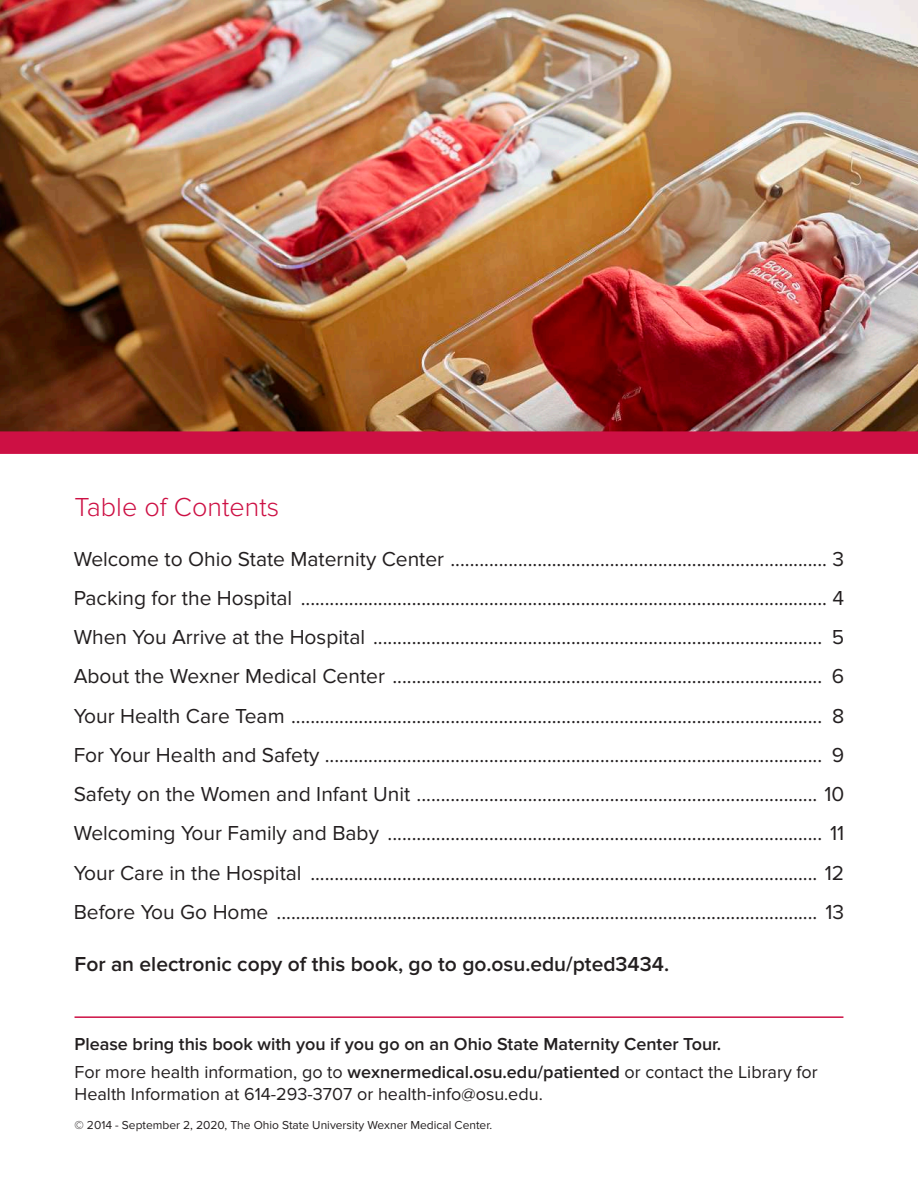
<style>
.page{position:relative;width:918px;height:1188px;background:#fff}
.page>*{position:absolute;margin:0;border:0;box-sizing:border-box;transform-origin:0 0}
.t1{font:300 27px "Proxima Nova";color:#cd1044}
.t2{font:21px/39.3px "Proxima Nova";color:#231f20;text-align:justify}
.t3{font:600 21px "Proxima Nova";color:#231f20}
.t4{font:600 18px/28.3px "Proxima Nova";color:#231f20}
.t5{font:18px "Proxima Nova";color:#231f20}
.t6{font:12px "Proxima Nova";color:#231f20}
.s1{font-weight:400}
</style>
<div class="page">
<hr style="left:75px;top:1016px;width:768px;height:2px;background:#cd1044">
<img style="left:0;top:0;width:918px;height:431px">
<div style="left:0;top:431px;width:918px;height:23px;background:#cd1044"></div>
<p class="t1" style="left:74px;top:492px;width:206px">Table of Contents</p>
<p class="t2" style="left:74px;top:539px;width:772px">Welcome to Ohio State Maternity Center .............................................................................. 3<br>Packing for the Hospital ............................................................................................................. 4<br>When You Arrive at the Hospital ............................................................................................. 5<br>About the Wexner Medical Center ......................................................................................... 6<br>Your Health Care Team .............................................................................................................. 8<br>For Your Health and Safety ....................................................................................................... 9<br>Safety on the Women and Infant Unit ................................................................................... 10<br>Welcoming Your Family and Baby .......................................................................................... 11<br>Your Care in the Hospital ......................................................................................................... 12<br>Before You Go Home ................................................................................................................ 13</p>
<p class="t3" style="left:75px;top:952px;width:596px">For an electronic copy of this book, go to go.osu.edu/pted3434.</p>
<p class="t4" style="left:75px;top:1030px;width:745px">Please bring this book with you if you go on an Ohio State Maternity Center Tour.<br><span class="s1">For more health information, go to</span> wexnermedical.osu.edu/patiented <span class="s1">or contact the Library for</span></p>
<p class="t5" style="left:75px;top:1083px;width:470px">Health Information at 614-293-3707 or health-info@osu.edu.</p>
<p class="t6" style="left:75px;top:1119px;width:419px">© 2014 - September 2, 2020, The Ohio State University Wexner Medical Center.</p>
</div>
